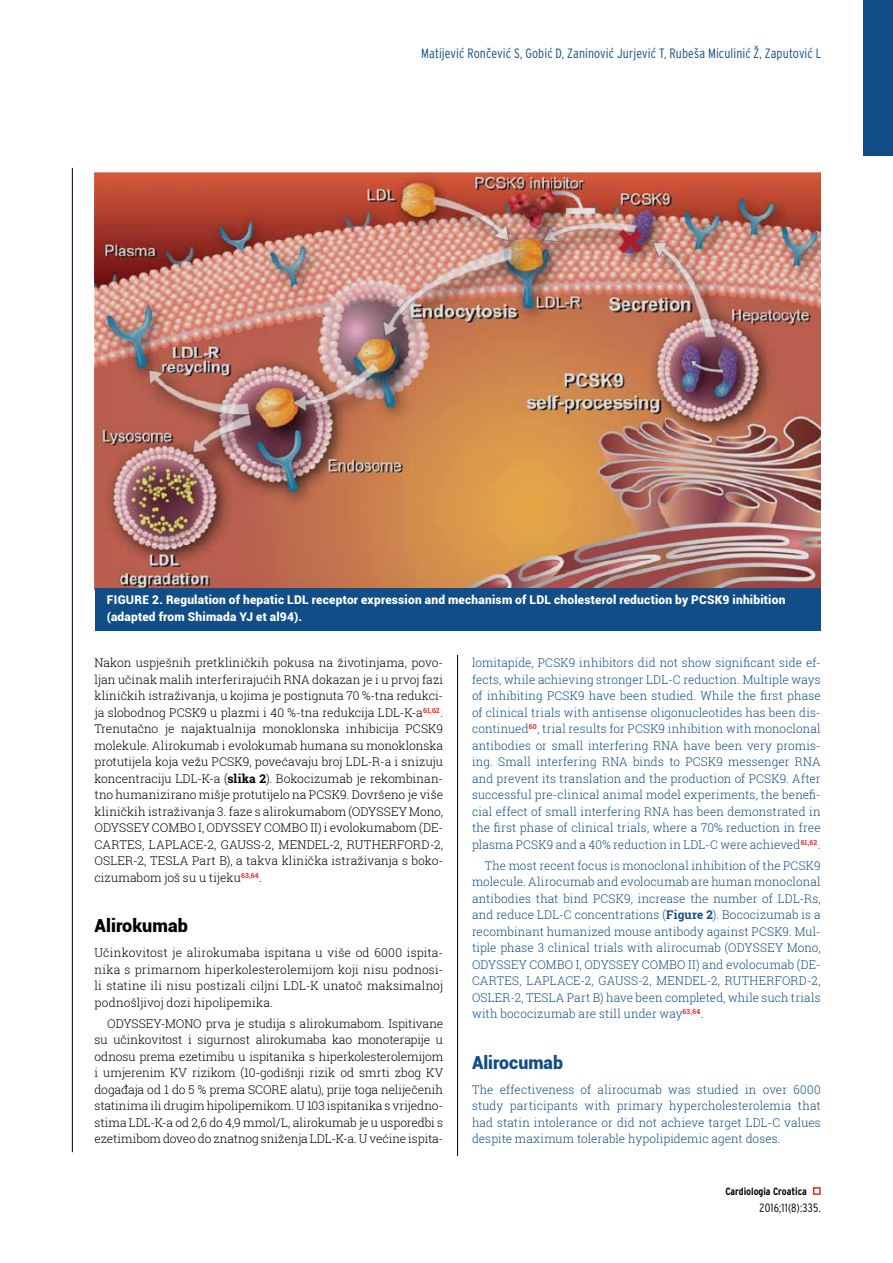
<style>
.page{position:relative;width:893px;height:1263px;background:#fff}
.page>*{position:absolute;margin:0;border:0;box-sizing:border-box;transform-origin:0 0}
.t1{font:900 18px "Roboto";letter-spacing:.005em;color:#000}
.t2{font:900 18px "Roboto";letter-spacing:.005em;color:#114d86}
.t3{font:300 condensed 13.5px "Interstate";letter-spacing:.01em;color:#114d86}
.t4{font:300 12px/16.5px "Roboto Slab";letter-spacing:.01em;color:#114d86;text-align:justify}
.t5{font:300 12px/16.5px "Roboto Slab";color:#000;text-align:justify}
.t6{font:900 12px/16.5px "Roboto";letter-spacing:.02em;color:#fff}
.t7{font:300 condensed 12px "Interstate";letter-spacing:.02em;color:#000}
.t8{font:700 condensed 10.5px "Interstate";color:#000}
.s1{font-weight:700}
</style>
<div class="page">
<div style="left:813px;top:1187px;width:8px;height:8px;border:2px solid #ee292a"></div>
<div style="left:863px;top:0;width:30px;height:155px;background:#114d86"></div>
<hr style="left:72px;top:168px;width:1px;height:984px;background:#000">
<hr style="left:457px;top:655px;width:1px;height:501px;background:#000">
<img style="left:95px;top:172px;width:726px;height:416px">
<img style="left:97px;top:178px;width:20px;height:27px">
<div style="left:95px;top:588px;width:726px;height:43px;background:#114d86"></div>
<p class="t3" style="left:421px;top:46px;width:401px">Matijević Rončević S, Gobić D, Zaninović Jurjević T, Rubeša Miculinić Ž, Zaputović L</p>
<p class="t6" style="left:107px;top:591px;width:680px">FIGURE 2. Regulation of hepatic LDL receptor expression and mechanism of LDL cholesterol reduction by PCSK9 inhibition (adapted from Shimada YJ et al94).</p>
<p class="t5" style="left:94px;top:654px;width:350px">Nakon uspješnih pretkliničkih pokusa na životinjama, povo&shy;ljan učinak malih interferirajućih RNA dokazan je i u prvoj fazi kliničkih istraživanja, u kojima je postignuta 70 %-tna redukci&shy;ja slobodnog PCSK9 u plazmi i 40 %-tna redukcija LDL-K-a<sup>61,62</sup>.<br>Trenutačno je najaktualnija monoklonska inhibicija PCSK9 molekule. Alirokumab i evolokumab humana su monoklonska protutijela koja vežu PCSK9, povećavaju broj LDL-R-a i snizuju koncentraciju LDL-K-a (<span class="s1">slika 2</span>). Bokocizumab je rekombinan&shy;tno humanizirano mišje protutijelo na PCSK9. Dovršeno je više kliničkih istraživanja 3. faze s alirokumabom (ODYSSEY Mono, ODYSSEY COMBO I, ODYSSEY COMBO II) i evolokumabom (DE-CARTES, LAPLACE-2, GAUSS-2, MENDEL-2, RUTHERFORD-2, OSLER-2, TESLA Part B), a takva klinička istraživanja s boko&shy;cizumabom još su u tijeku<sup>63,64</sup>.</p>
<h1 class="t1" style="left:94px;top:913px;width:95px">Alirokumab</h1>
<p class="t5" style="left:94px;top:944px;width:350px">Učinkovitost je alirokumaba ispitana u više od 6000 ispita&shy;nika s primarnom hiperkolesterolemijom koji nisu podnosi&shy;li statine ili nisu postizali ciljni LDL-K unatoč maksimalnoj podnošljivoj dozi hipolipemika.</p>
<p class="t5" style="left:94px;top:1014px;width:350px;text-indent:13px">ODYSSEY-MONO prva je studija s alirokumabom. Ispitivane su učinkovitost i sigurnost alirokumaba kao monoterapije u odnosu prema ezetimibu u ispitanika s hiperkolesterolemijom i umjerenim KV rizikom (10-godišnji rizik od smrti zbog KV događaja od 1 do 5 % prema SCORE alatu), prije toga neliječenih statinima ili drugim hipolipemikom. U 103 ispitanika s vrijedno&shy;stima LDL-K-a od 2,6 do 4,9 mmol/L, alirokumab je u usporedbi s ezetimibom doveo do znatnog sniženja LDL-K-a. U većine ispita-</p>
<p class="t4" style="left:472px;top:654px;width:350px">lomitapide, PCSK9 inhibitors did not show significant side ef&shy;fects, while achieving stronger LDL-C reduction. Multiple ways of inhibiting PCSK9 have been studied. While the first phase of clinical trials with antisense oligonucleotides has been dis&shy;continued<sup>60</sup>, trial results for PCSK9 inhibition with monoclonal antibodies or small interfering RNA have been very promis&shy;ing. Small interfering RNA binds to PCSK9 messenger RNA and prevent its translation and the production of PCSK9. After successful pre-clinical animal model experiments, the benefi&shy;cial effect of small interfering RNA has been demonstrated in the first phase of clinical trials, where a 70% reduction in free plasma PCSK9 and a 40% reduction in LDL-C were achieved<sup>61,62</sup>.</p>
<p class="t4" style="left:472px;top:857px;width:350px;text-indent:13px">The most recent focus is monoclonal inhibition of the PCSK9 molecule. Alirocumab and evolocumab are human monoclonal antibodies that bind PCSK9, increase the number of LDL-Rs, and reduce LDL-C concentrations (<span class="s1">Figure 2</span>). Bococizumab is a recombinant humanized mouse antibody against PCSK9. Mul&shy;tiple phase 3 clinical trials with alirocumab (ODYSSEY Mono, ODYSSEY COMBO I, ODYSSEY COMBO II) and evolocumab (DE-CARTES, LAPLACE-2, GAUSS-2, MENDEL-2, RUTHERFORD-2, OSLER-2, TESLA Part B) have been completed, while such trials with bococizumab are still under way<sup>63,64</sup>.</p>
<h1 class="t2" style="left:472px;top:1049px;width:93px">Alirocumab</h1>
<p class="t4" style="left:472px;top:1080px;width:350px">The effectiveness of alirocumab was studied in over 6000 study participants with primary hypercholesterolemia that had statin intolerance or did not achieve target LDL-C values despite maximum tolerable hypolipidemic agent doses.</p>
<p class="t8" style="left:725px;top:1185px;width:83px">Cardiologia Croatica</p>
<p class="t7" style="left:760px;top:1201px;width:63px">2016;11(8):335.</p>
</div>
